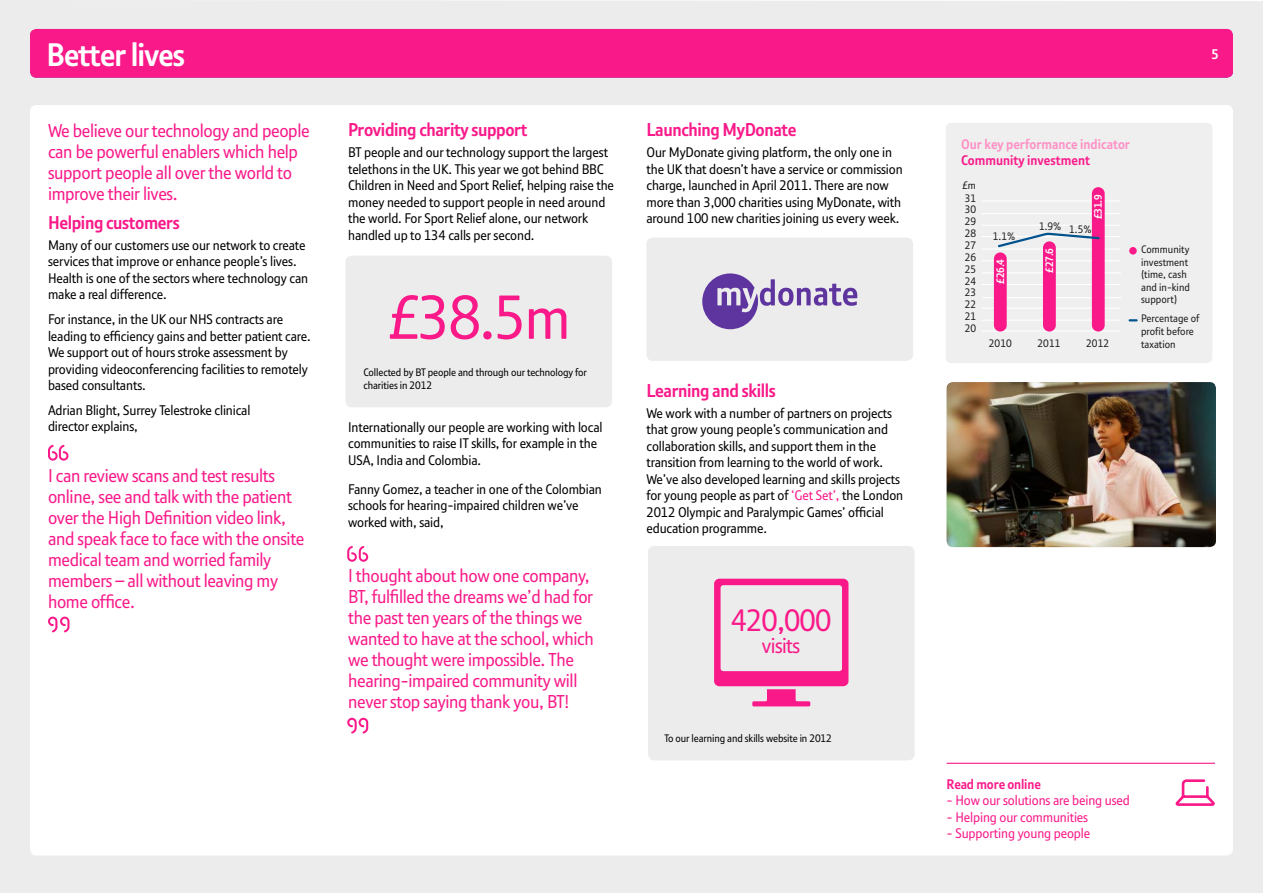
<style>
.page{position:relative;width:1263px;height:893px;background:#ececec}
.page>*{position:absolute;margin:0;border:0;box-sizing:border-box;transform-origin:0 0}
.t1{font:60px "New BT";color:#fa1989}
.t2{font:700 31.5px "New BT";letter-spacing:-.025em;color:#fff}
.t3{font:30px "New BT";letter-spacing:-.03em;color:#fa1989}
.t4{font:21px "New BT";letter-spacing:-.03em;color:#fa1989}
.t5{font:18px/21px "New BT";letter-spacing:-.02em;color:#fa1989}
.t6{font:700 18px "New BT";letter-spacing:-.02em;color:#fa1989}
.t7{font:13.5px/16.5px "New BT";letter-spacing:-.01em;color:#000}
.t8{font:13.5px "New BT";letter-spacing:-.01em;color:#fa1989}
.t9{font:700 13.5px "New BT";color:#fa1989}
.t10{font:700 13.5px "New BT";color:#ff90c5}
.t11{font:700 13.5px "New BT";color:#fff}
.t12{font:10.5px/12.6px "New BT";color:#1c1c1b}
.t13{font:10.5px/13.5px "New BT";letter-spacing:-.01em;color:#000}
.t14{font:700 10.5px "New BT";color:#fff}
.s1{color:#fa1989}
</style>
<div class="page">
<div style="left:30px;top:105px;width:1203px;height:750px;background:#fff;border-radius:6px"></div>
<div style="left:30px;top:29px;width:1203px;height:49px;background:#fa1989;border-radius:6px"></div>
<svg style="left:48px;top:445px;width:20px;height:16px"></svg>
<svg style="left:48px;top:617px;width:21px;height:15px"></svg>
<hr style="left:946px;top:763px;width:269px;height:1px;background:#fa1989">
<svg style="left:1175px;top:779px;width:39px;height:27px"></svg>
<img style="left:946px;top:382px;width:270px;height:165px">
<div style="left:345px;top:256px;width:267px;height:151px;background:#ececec;border-radius:6px"></div>
<div style="left:648px;top:546px;width:266px;height:214px;background:#ececec;border-radius:6px"></div>
<svg style="left:714px;top:579px;width:134px;height:127px"></svg>
<svg style="left:347px;top:546px;width:21px;height:16px"></svg>
<svg style="left:347px;top:718px;width:21px;height:16px"></svg>
<div style="left:646px;top:238px;width:267px;height:123px;background:#ececec;border-radius:6px"></div>
<div style="left:946px;top:123px;width:266px;height:240px;background:#efefef;border-radius:5px"></div>
<div style="left:1129px;top:247px;width:8px;height:8px;background:#fa1989;border-radius:50%"></div>
<svg style="left:1130px;top:319px;width:6px;height:2px"></svg>
<hr style="left:982px;top:320px;width:138px;height:1px;background:#fff">
<hr style="left:982px;top:308px;width:138px;height:1px;background:#fff">
<hr style="left:982px;top:200px;width:138px;height:1px;background:#fff">
<hr style="left:982px;top:213px;width:138px;height:1px;background:#fff">
<hr style="left:982px;top:260px;width:138px;height:1px;background:#fff">
<hr style="left:982px;top:249px;width:138px;height:1px;background:#fff">
<hr style="left:982px;top:236px;width:138px;height:1px;background:#fff">
<hr style="left:982px;top:225px;width:138px;height:1px;background:#fff">
<hr style="left:982px;top:272px;width:138px;height:1px;background:#fff">
<hr style="left:982px;top:284px;width:138px;height:1px;background:#fff">
<hr style="left:982px;top:330px;width:138px;height:2px;background:#fff">
<hr style="left:983px;top:297px;width:138px;height:1px;background:#fff">
<div style="left:1043px;top:241px;width:13px;height:91px;background:#fa1989;border-radius:6px"></div>
<div style="left:1092px;top:187px;width:13px;height:145px;background:#fa1989;border-radius:6px"></div>
<div style="left:994px;top:252px;width:13px;height:80px;background:#fa1989;border-radius:6px"></div>
<svg style="left:998px;top:231px;width:102px;height:18px"></svg>
<svg style="left:702px;top:273px;width:155px;height:56px"></svg>
<h2 class="t2" style="left:46px;top:37px;width:140px">Better lives</h2>
<h3 class="t5" style="left:48px;top:120px;width:263px">We believe our technology and people can be powerful enablers which help support people all over the world to improve their lives.</h3>
<h3 class="t6" style="left:48px;top:212px;width:133px">Helping customers</h3>
<p class="t7" style="left:48px;top:237px;width:262px">Many of our customers use our network to create services that improve or enhance people’s lives.<br>Health is one of the sectors where technology can make a real difference.</p>
<p class="t7" style="left:48px;top:311px;width:264px">For instance, in the UK our NHS contracts are leading to efficiency gains and better patient care.<br>We support out of hours stroke assessment by providing videoconferencing facilities to remotely based consultants.</p>
<p class="t7" style="left:48px;top:402px;width:204px">Adrian Blight, Surrey Telestroke clinical director explains,</p>
<h3 class="t5" style="left:48px;top:465px;width:258px">I can review scans and test results online, see and talk with the patient over the High Definition video link, and speak face to face with the onsite medical team and worried family members – all without leaving my home office.</h3>
<h3 class="t6" style="left:348px;top:120px;width:181px">Providing charity support</h3>
<p class="t7" style="left:348px;top:144px;width:267px">BT people and our technology support the largest telethons in the UK. This year we got behind BBC Children in Need and Sport Relief, helping raise the money needed to support people in need around the world. For Sport Relief alone, our network handled up to 134 calls per second.</p>
<h1 class="t1" style="left:387px;top:283px;width:185px">£38.5m</h1>
<p class="t13" style="left:363px;top:365px;width:225px">Collected by BT people and through our technology for charities in 2012</p>
<p class="t7" style="left:348px;top:419px;width:256px">Internationally our people are working with local communities to raise IT skills, for example in the<br>USA, India and Colombia.</p>
<p class="t7" style="left:348px;top:481px;width:255px">Fanny Gomez, a teacher in one of the Colombian schools for hearing-impaired children we’ve worked with, said,</p>
<h3 class="t5" style="left:348px;top:565px;width:247px">I thought about how one company, BT, fulfilled the dreams we’d had for the past ten years of the things we wanted to have at the school, which we thought were impossible. The hearing-impaired community will never stop saying thank you, BT!</h3>
<h3 class="t6" style="left:646px;top:120px;width:152px">Launching MyDonate</h3>
<p class="t7" style="left:646px;top:144px;width:258px">Our MyDonate giving platform, the only one in the UK that doesn’t have a service or commission charge, launched in April 2011. There are now more than 3,000 charities using MyDonate, with around 100 new charities joining us every week.</p>
<h3 class="t6" style="left:646px;top:380px;width:131px">Learning and skills</h3>
<p class="t7" style="left:646px;top:405px;width:258px">We work with a number of partners on projects that grow young people’s communication and collaboration skills, and support them in the transition from learning to the world of work.<br>We’ve also developed learning and skills projects for young people as part of <span class="s1">‘Get Set’,</span> the London 2012 Olympic and Paralympic Games’ official education programme.</p>
<h3 class="t3" style="left:731px;top:603px;width:102px">420,000</h3>
<h3 class="t4" style="left:762px;top:634px;width:40px">visits</h3>
<p class="t13" style="left:664px;top:732px;width:169px">To our learning and skills website in 2012</p>
<p class="t11" style="left:1211px;top:47px;width:9px">5</p>
<p class="t10" style="left:961px;top:136px;width:170px">Our key performance indicator</p>
<p class="t9" style="left:961px;top:152px;width:130px">Community investment</p>
<p class="t12" style="left:962px;top:179px;width:15px">£m</p>
<p class="t12" style="left:965px;top:192px;width:13px;line-height:11.9px">31<br>30</p>
<p class="t12" style="left:965px;top:215px;width:13px">29</p>
<p class="t12" style="left:965px;top:239px;width:13px;line-height:11.9px">27<br>26</p>
<p class="t12" style="left:965px;top:227px;width:13px">28</p>
<p class="t12" style="left:965px;top:263px;width:13px">25</p>
<p class="t12" style="left:965px;top:275px;width:13px">24</p>
<p class="t12" style="left:965px;top:286px;width:13px">23</p>
<p class="t12" style="left:965px;top:299px;width:13px;line-height:11.9px;text-align:justify">22<br>21<br>20</p>
<p class="t12" style="left:993px;top:230px;width:24px">1.1%</p>
<p class="t14" style="left:994px;top:284px;width:26px;rotate:-90deg">£26.4</p>
<p class="t14" style="left:1092px;top:219px;width:26px;rotate:-90deg">£31.9</p>
<p class="t12" style="left:1039px;top:221px;width:54px">1.9% 1.5%</p>
<p class="t14" style="left:1043px;top:273px;width:26px;rotate:-90deg">£27.6</p>
<p class="t12" style="left:989px;top:337px;width:24px">2010</p>
<p class="t12" style="left:1037px;top:337px;width:24px">2011</p>
<p class="t12" style="left:1086px;top:337px;width:24px">2012</p>
<p class="t12" style="left:1141px;top:243px;width:50px">Community investment (time, cash and in-kind support)</p>
<p class="t12" style="left:1141px;top:312px;width:60px">Percentage of profit before taxation</p>
<p class="t9" style="left:946px;top:776px;width:96px">Read more online</p>
<p class="t8" style="left:946px;top:793px;width:185px">- How our solutions are being used</p>
<p class="t8" style="left:946px;top:809px;width:143px">- Helping our communities</p>
<p class="t8" style="left:946px;top:826px;width:145px">- Supporting young people</p>
</div>
